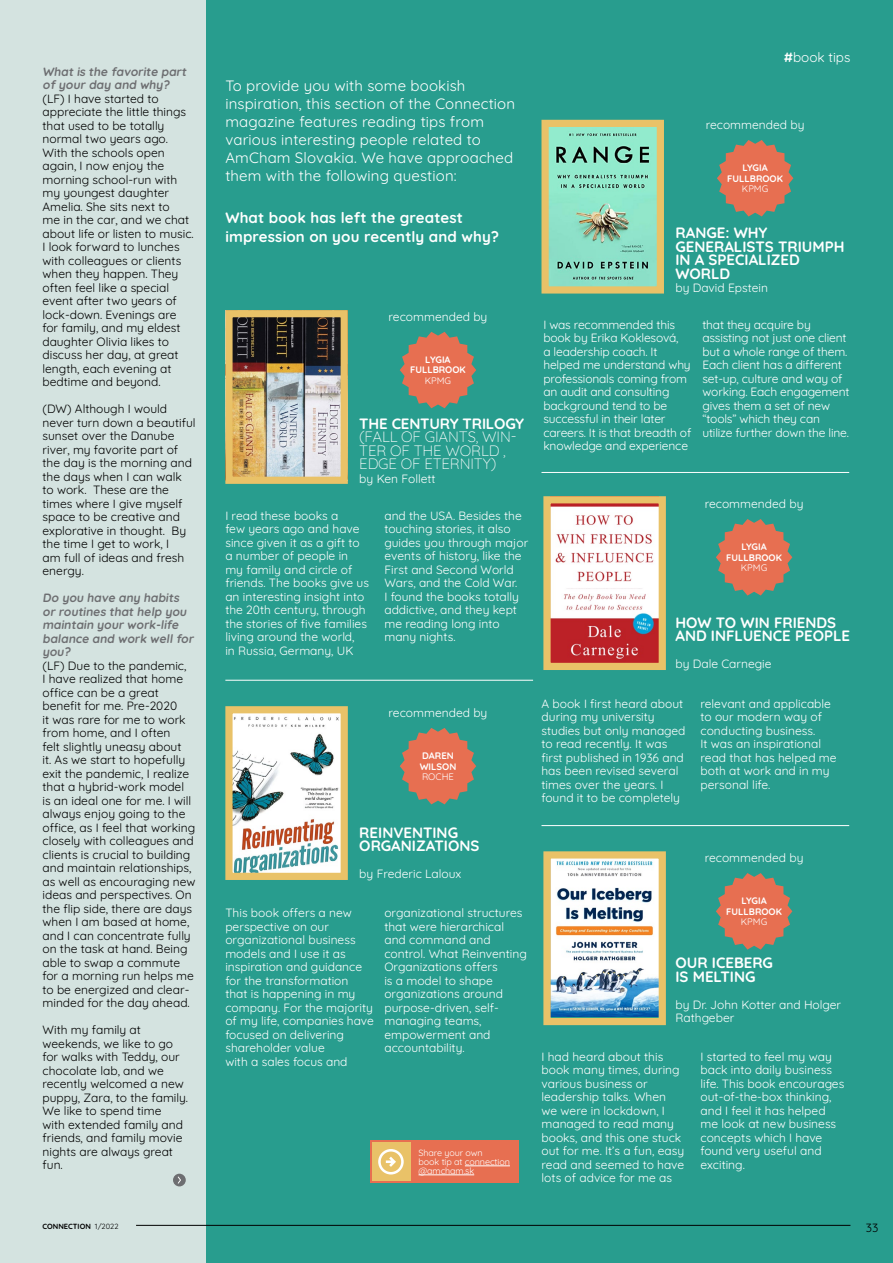
<style>
.page{position:relative;width:893px;height:1263px;background:#d4e3e0}
.page>*{position:absolute;margin:0;border:0;box-sizing:border-box;transform-origin:0 0}
.t1{font:700 15px/13.5px "Quicksand";color:#fff}
.t2{font:15px/18px "Quicksand";letter-spacing:.01em;color:#fff}
.t3{font:300 15px/13.5px "Quicksand";letter-spacing:-.01em;color:#fff}
.t4{font:13.5px "Quicksand";color:#fff}
.t5{font:12px/13.5px "Quicksand";color:#fff}
.t6{font:12px/13.5px "Quicksand";color:#000}
.t7{font:700 12px/13.5px "Quicksand";color:#6d6e71}
.t8{font:700 9.45px/10.8px "Quicksand";color:#fff;text-align:center}
.t9{font:9.45px "Quicksand";color:#fff}
.t10{font:9px/9px "Quicksand";letter-spacing:-.01em;color:#fff}
.t11{font:700 7.5px "Quicksand";color:#000}
.s1{font-weight:400}
.s2{font-weight:700}
</style>
<div class="page">
<div style="left:207px;top:0;width:686px;height:1263px;background:#289d8e"></div>
<img style="left:551px;top:504px;width:107px;height:158px">
<div style="left:543px;top:496px;width:123px;height:174px;border:7px solid #e9c268"></div>
<svg style="left:716px;top:519px;width:76px;height:76px"></svg>
<img style="left:551px;top:859px;width:107px;height:157px">
<div style="left:543px;top:851px;width:123px;height:174px;border:7px solid #e9c268"></div>
<svg style="left:716px;top:873px;width:76px;height:76px"></svg>
<img style="left:549px;top:128px;width:107px;height:158px">
<div style="left:541px;top:120px;width:123px;height:174px;border:7px solid #e9c268"></div>
<svg style="left:717px;top:140px;width:76px;height:76px"></svg>
<div style="left:370px;top:1141px;width:149px;height:42px;background:#e76f51"></div>
<hr style="left:465px;top:1165px;width:45px;height:1px;background:#fff">
<hr style="left:418px;top:1174px;width:56px;height:1px;background:#fff">
<div style="left:372px;top:1143px;width:38px;height:38px;background:#e9c268"></div>
<svg style="left:378px;top:1149px;width:26px;height:25px"></svg>
<img style="left:233px;top:318px;width:107px;height:158px">
<div style="left:225px;top:310px;width:123px;height:174px;border:7px solid #e9c268"></div>
<svg style="left:400px;top:332px;width:76px;height:76px"></svg>
<img style="left:233px;top:714px;width:107px;height:158px">
<div style="left:225px;top:706px;width:123px;height:174px;border:7px solid #e9c268"></div>
<svg style="left:400px;top:728px;width:76px;height:76px"></svg>
<hr style="left:225px;top:680px;width:308px;height:1px;background:#fff">
<hr style="left:541px;top:472px;width:308px;height:1px;background:#fff">
<hr style="left:541px;top:825px;width:308px;height:1px;background:#fff">
<hr style="left:136px;top:1225px;width:714px;height:1px;background:#000">
<div style="left:173px;top:1174px;width:13px;height:12px;background:#6d6e71;border-radius:50%"></div>
<svg style="left:178px;top:1176px;width:3px;height:7px"></svg>
<p class="t7" style="left:43px;top:64px;width:148px">What is the favorite part of your day and why?</p>
<p class="t6" style="left:43px;top:91px;width:153px">(LF) I have started to appreciate the little things that used to be totally normal two years ago.<br>With the schools open again, I now enjoy the morning school-run with my youngest daughter<br>Amelia. She sits next to<br>me in the car, and we chat about life or listen to music.<br>I look forward to lunches with colleagues or clients when they happen. They often feel like a special event after two years of lock-down. Evenings are for family, and my eldest daughter Olivia likes to discuss her day, at great length, each evening at bedtime and beyond.</p>
<p class="t6" style="left:43px;top:401px;width:155px">(DW) Although I would never turn down a beautiful sunset over the Danube river, my favorite part of the day is the morning and the days when I can walk to work. These are the times where I give myself space to be creative and explorative in thought. By the time I get to work, I<br>am full of ideas and fresh energy.</p>
<p class="t7" style="left:43px;top:590px;width:155px">Do you have any habits or routines that help you maintain your work-life balance and work well for you?</p>
<p class="t6" style="left:43px;top:658px;width:155px">(LF) Due to the pandemic,<br>I have realized that home office can be a great benefit for me. Pre-2020<br>it was rare for me to work from home, and I often<br>felt slightly uneasy about<br>it. As we start to hopefully exit the pandemic, I realize that a hybrid-work model<br>is an ideal one for me. I will always enjoy going to the office, as I feel that working closely with colleagues and clients is crucial to building and maintain relationships, as well as encouraging new ideas and perspectives. On the flip side, there are days when I am based at home, and I can concentrate fully on the task at hand. Being able to swap a commute for a morning run helps me to be energized and clear&shy;minded for the day ahead.</p>
<p class="t6" style="left:43px;top:1022px;width:147px">With my family at weekends, we like to go for walks with Teddy, our chocolate lab, and we recently welcomed a new puppy, Zara, to the family.<br>We like to spend time<br>with extended family and friends, and family movie nights are always great fun.</p>
<p class="t11" style="left:43px;top:1220px;width:77px">CONNECTION <span class="s1">1/2022</span></p>
<p class="t2" style="left:225px;top:75px;width:291px">To provide you with some bookish inspiration, this section of the Connection magazine features reading tips from various interesting people related to AmCham Slovakia. We have approached them with the following question:</p>
<p class="t1" style="left:225px;top:206px;width:275px;line-height:19.5px">What book has left the greatest impression on you recently and why?</p>
<p class="t5" style="left:389px;top:308px;width:100px">recommended by</p>
<p class="t8" style="left:410px;top:353px;width:57px">LYGIA<br>FULLBROOK</p>
<p class="t9" style="left:425px;top:373px;width:28px">KPMG</p>
<p class="t1" style="left:359px;top:415px;width:166px">THE CENTURY TRILOGY</p>
<p class="t3" style="left:359px;top:428px;width:159px">(FALL OF GIANTS, WIN-<br>TER OF THE WORLD ,<br>EDGE OF ETERNITY)</p>
<p class="t5" style="left:359px;top:470px;width:78px">by Ken Follett</p>
<p class="t5" style="left:225px;top:508px;width:145px">I read these books a<br>few years ago and have since given it as a gift to a number of people in<br>my family and circle of friends. The books give us an interesting insight into the 20th century, through the stories of five families living around the world,<br>in Russia, Germany, UK</p>
<p class="t5" style="left:384px;top:508px;width:145px">and the USA. Besides the touching stories, it also guides you through major events of history, like the<br>First and Second World<br>Wars, and the Cold War.<br>I found the books totally addictive, and they kept me reading long into many nights.</p>
<p class="t5" style="left:389px;top:704px;width:100px">recommended by</p>
<p class="t8" style="left:420px;top:749px;width:38px;text-align:left">DAREN<br>WILSON</p>
<p class="t9" style="left:422px;top:770px;width:33px">ROCHE</p>
<p class="t1" style="left:359px;top:824px;width:122px">REINVENTING<br>ORGANIZATIONS</p>
<p class="t5" style="left:359px;top:866px;width:104px">by Frederic Laloux</p>
<p class="t5" style="left:225px;top:905px;width:150px">This book offers a new perspective on our organizational business models and I use it as inspiration and guidance for the transformation<br>that is happening in my company. For the majority of my life, companies have focused on delivering shareholder value<br>with a sales focus and</p>
<p class="t5" style="left:384px;top:905px;width:144px">organizational structures that were hierarchical and command and control. What Reinventing<br>Organizations offers<br>is a model to shape organizations around purpose-driven, self&shy;managing teams, empowerment and accountability.</p>
<p class="t10" style="left:418px;top:1147px;width:93px">Share your own<br>book tip at connection @amcham.sk</p>
<p class="t4" style="left:784px;top:47px;width:68px"><span class="s2">#</span>book tips</p>
<p class="t5" style="left:706px;top:117px;width:100px">recommended by</p>
<p class="t8" style="left:727px;top:161px;width:57px">LYGIA<br>FULLBROOK</p>
<p class="t9" style="left:742px;top:182px;width:28px">KPMG</p>
<p class="t1" style="left:675px;top:225px;width:171px">RANGE: WHY<br>GENERALISTS TRIUMPH<br>IN A SPECIALIZED<br>WORLD</p>
<p class="t5" style="left:675px;top:280px;width:94px">by David Epstein</p>
<p class="t5" style="left:543px;top:316px;width:149px">I was recommended this book by Erika Koklesová,<br>a leadership coach. It helped me understand why professionals coming from an audit and consulting background tend to be successful in their later careers. It is that breadth of knowledge and experience</p>
<p class="t5" style="left:702px;top:316px;width:149px">that they acquire by assisting not just one client but a whole range of them.<br>Each client has a different set-up, culture and way of working. Each engagement gives them a set of new “tools” which they can utilize further down the line.</p>
<p class="t5" style="left:705px;top:496px;width:100px">recommended by</p>
<p class="t8" style="left:726px;top:540px;width:57px">LYGIA<br>FULLBROOK</p>
<p class="t9" style="left:741px;top:561px;width:28px">KPMG</p>
<p class="t1" style="left:675px;top:614px;width:176px">HOW TO WIN FRIENDS<br>AND INFLUENCE PEOPLE</p>
<p class="t5" style="left:675px;top:656px;width:98px">by Dale Carnegie</p>
<p class="t5" style="left:541px;top:695px;width:146px">A book I first heard about during my university studies but only managed to read recently. It was first published in 1936 and has been revised several times over the years. I found it to be completely</p>
<p class="t5" style="left:700px;top:695px;width:138px">relevant and applicable to our modern way of conducting business.<br>It was an inspirational read that has helped me both at work and in my personal life.</p>
<p class="t5" style="left:705px;top:850px;width:100px">recommended by</p>
<p class="t8" style="left:726px;top:894px;width:57px">LYGIA<br>FULLBROOK</p>
<p class="t9" style="left:741px;top:915px;width:28px">KPMG</p>
<p class="t1" style="left:675px;top:954px;width:99px">OUR ICEBERG<br>IS MELTING</p>
<p class="t5" style="left:675px;top:996px;width:167px">by Dr. John Kotter and Holger<br>Rathgeber</p>
<p class="t5" style="left:541px;top:1048px;width:144px">I had heard about this book many times, during various business or leadership talks. When we were in lockdown, I managed to read many books, and this one stuck out for me. It’s a fun, easy read and seemed to have lots of advice for me as</p>
<p class="t5" style="left:700px;top:1048px;width:145px">I started to feel my way back into daily business life. This book encourages out-of-the-box thinking, and I feel it has helped me look at new business concepts which I have found very useful and exciting.</p>
<p class="t6" style="left:866px;top:1219px;width:14px">33</p>
</div>
